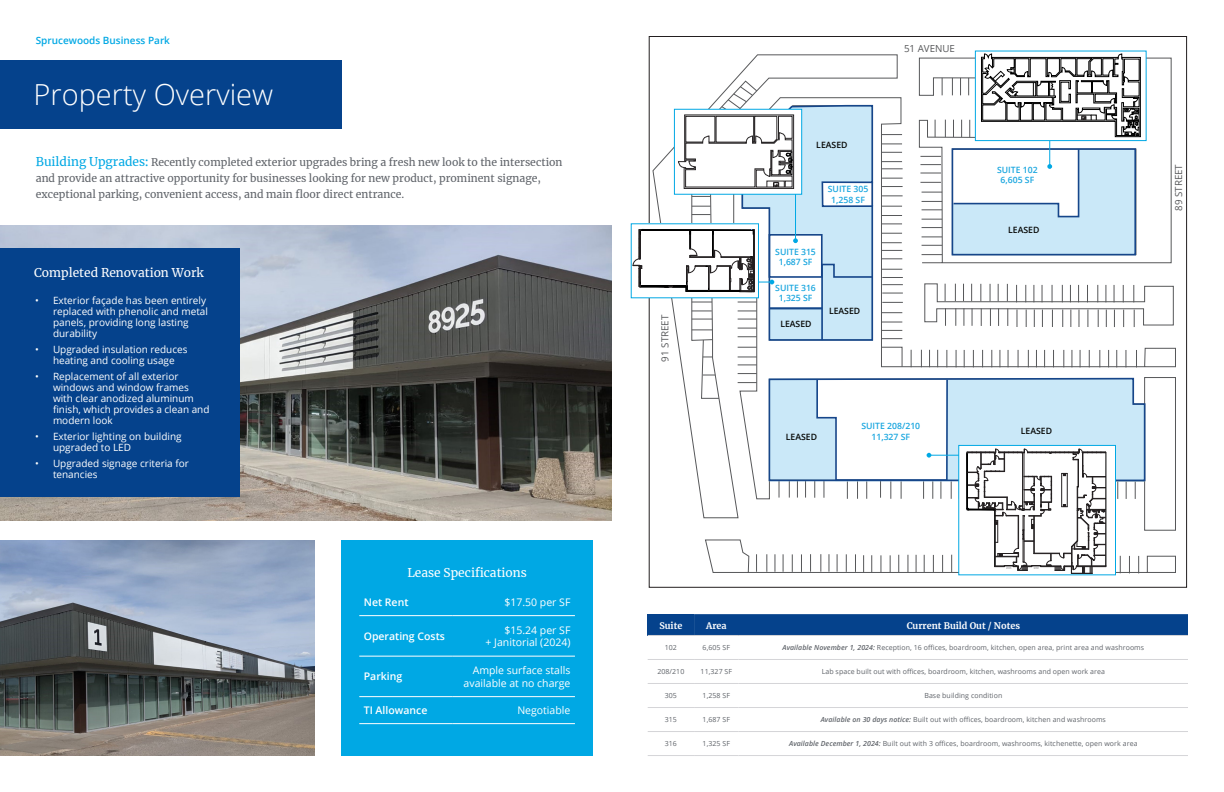
<style>
.page{position:relative;width:1224px;height:792px;background:#fff}
.page>*{position:absolute;margin:0;border:0;box-sizing:border-box;transform-origin:0 0}
.Body_Text_-_Dark_Grey_CMYK{font:300 29px "Open Sans";color:#fff}
.Inside_Page_Title{font:12px "Merriweather";color:#fff}
.Body_Text_-_White_CMYK{font:10.5px/16px "Merriweather";color:#5f6369}
.t1{font:10.5px/12.6px "Open Sans";color:#fff;text-align:right}
.t2{font:600 10.5px "Open Sans";color:#fff}
.t3{font:10px/11px "Open Sans";color:#fff}
.t4{font:600 10px "Open Sans";color:#00a8e4}
.t5{font:9.7px "Open Sans";color:#57585a}
.Table__blue_text{font:700 9px "Merriweather";color:#fff}
.t6{font:600 8.7px/10.4px "Open Sans";color:#19a6df;text-align:center}
.t7{font:600 8.7px "Open Sans";color:#040503}
.Table_Text{font:7px "Open Sans";letter-spacing:.01em;color:#5f6369}
.s1{font-size:12px;color:#00a8e4}
.s2{font-family:"Open Sans";font-weight:600;font-size:12px;color:#00a8e4}
.s3{font-weight:600;font-style:italic}
</style>
<div class="page">
<div style="left:648px;top:614px;width:46px;height:21px;background:#05428c"></div>
<div style="left:694px;top:614px;width:494px;height:21px;background:#05428c"></div>
<hr style="left:648px;top:635px;width:46px;height:1px;background:#d5d5d8">
<hr style="left:648px;top:659px;width:46px;height:1px;background:#d5d5d8">
<hr style="left:648px;top:683px;width:46px;height:1px;background:#d5d5d8">
<hr style="left:648px;top:707px;width:46px;height:1px;background:#d5d5d8">
<hr style="left:648px;top:731px;width:46px;height:1px;background:#d5d5d8">
<hr style="left:648px;top:755px;width:46px;height:1px;background:#d5d5d8">
<hr style="left:694px;top:635px;width:45px;height:1px;background:#d5d5d8">
<hr style="left:739px;top:635px;width:449px;height:1px;background:#d5d5d8">
<hr style="left:694px;top:659px;width:45px;height:1px;background:#d5d5d8">
<hr style="left:739px;top:659px;width:449px;height:1px;background:#d5d5d8">
<hr style="left:694px;top:683px;width:45px;height:1px;background:#d5d5d8">
<hr style="left:739px;top:683px;width:449px;height:1px;background:#d5d5d8">
<hr style="left:694px;top:707px;width:45px;height:1px;background:#d5d5d8">
<hr style="left:739px;top:707px;width:449px;height:1px;background:#d5d5d8">
<hr style="left:694px;top:731px;width:45px;height:1px;background:#d5d5d8">
<hr style="left:739px;top:731px;width:449px;height:1px;background:#d5d5d8">
<hr style="left:694px;top:755px;width:45px;height:1px;background:#d5d5d8">
<hr style="left:739px;top:755px;width:449px;height:1px;background:#d5d5d8">
<svg style="left:633px;top:54px;width:543px;height:520px"></svg>
<div style="left:0;top:60px;width:341px;height:68px;background:#05428c"></div>
<div style="left:341px;top:541px;width:252px;height:215px;background:#00a8e4"></div>
<hr style="left:359px;top:615px;width:93px;height:1px;background:#fff">
<hr style="left:452px;top:615px;width:123px;height:1px;background:#fff">
<hr style="left:359px;top:656px;width:93px;height:1px;background:#fff">
<hr style="left:452px;top:656px;width:123px;height:1px;background:#fff">
<hr style="left:359px;top:696px;width:93px;height:1px;background:#fff">
<hr style="left:452px;top:696px;width:123px;height:1px;background:#fff">
<hr style="left:359px;top:723px;width:93px;height:1px;background:#fff">
<hr style="left:452px;top:723px;width:123px;height:1px;background:#fff">
<img style="left:0;top:225px;width:612px;height:295px">
<div style="left:0;top:249px;width:239px;height:248px;background:#05428c"></div>
<img style="left:0;top:541px;width:314px;height:215px">
<p class="t4" style="left:36px;top:33px;width:136px">Sprucewoods Business Park</p>
<p class="Body_Text_-_Dark_Grey_CMYK" style="left:33px;top:75px;width:241px">Property Overview</p>
<p class="Body_Text_-_White_CMYK" style="left:36px;top:154px;width:528px"><span class="s1">Building Upgrades</span><span class="s2">:</span> Recently completed exterior upgrades bring a fresh new look to the intersection and provide an attractive opportunity for businesses looking for new product, prominent signage, exceptional parking, convenient access, and main floor direct entrance.</p>
<p class="Inside_Page_Title" style="left:34px;top:264px;width:171px">Completed Renovation Work</p>
<p class="t3" style="left:53px;top:294px;width:157px;text-indent:-18px">• Exterior façade has been entirely replaced with phenolic and metal panels, providing long lasting durability</p>
<p class="t3" style="left:35px;top:343px;width:154px;text-align:center">• Upgraded insulation reduces heating and cooling usage</p>
<p class="t3" style="left:53px;top:370px;width:158px;text-indent:-18px">• Replacement of all exterior windows and window frames with clear anodized aluminum finish, which provides a clean and modern look</p>
<p class="t3" style="left:53px;top:430px;width:130px;text-indent:-18px">• Exterior lighting on building upgraded to LED</p>
<p class="t3" style="left:53px;top:457px;width:137px;text-indent:-18px">• Upgraded signage criteria for tenancies</p>
<p class="Inside_Page_Title" style="left:407px;top:564px;width:121px">Lease Specifications</p>
<p class="t2" style="left:364px;top:595px;width:46px">Net Rent</p>
<p class="t1" style="left:504px;top:596px;width:68px">$17.50 per SF</p>
<p class="t2" style="left:364px;top:629px;width:83px">Operating Costs</p>
<p class="t1" style="left:504px;top:623px;width:68px">$15.24 per SF</p>
<p class="t1" style="left:486px;top:636px;width:86px">+ Janitorial (2024)</p>
<p class="t2" style="left:364px;top:669px;width:40px">Parking</p>
<p class="t1" style="left:464px;top:664px;width:108px">Ample surface stalls available at no charge</p>
<p class="t2" style="left:364px;top:703px;width:65px">TI Allowance</p>
<p class="t1" style="left:517px;top:704px;width:55px">Negotiable</p>
<p class="t5" style="left:658px;top:362px;width:48px;rotate:-90deg">91 STREET</p>
<p class="t7" style="left:816px;top:138px;width:33px">LEASED</p>
<p class="t6" style="left:828px;top:184px;width:42px">SUITE 305<br>1,258 SF</p>
<p class="t6" style="left:775px;top:246px;width:42px">SUITE 315<br>1,687 SF</p>
<p class="t6" style="left:775px;top:283px;width:42px">SUITE 316<br>1,325 SF</p>
<p class="t7" style="left:780px;top:318px;width:33px">LEASED</p>
<p class="t7" style="left:829px;top:305px;width:33px">LEASED</p>
<p class="t5" style="left:904px;top:41px;width:52px">51 AVENUE</p>
<p class="t7" style="left:786px;top:431px;width:33px">LEASED</p>
<p class="t6" style="left:861px;top:421px;width:60px">SUITE 208/210<br>11,327 SF</p>
<p class="t6" style="left:997px;top:164px;width:42px">SUITE 102<br>6,605 SF</p>
<p class="t7" style="left:1008px;top:224px;width:33px">LEASED</p>
<p class="t7" style="left:1021px;top:424px;width:33px">LEASED</p>
<p class="t5" style="left:1172px;top:211px;width:48px;rotate:-90deg">89 STREET</p>
<p class="Table__blue_text" style="left:659px;top:620px;width:24px">Suite</p>
<p class="Table__blue_text" style="left:706px;top:620px;width:22px">Area</p>
<p class="Table__blue_text" style="left:907px;top:620px;width:115px">Current Build Out / Notes</p>
<p class="Table_Text" style="left:665px;top:643px;width:14px">102</p>
<p class="Table_Text" style="left:703px;top:643px;width:29px">6,605 SF</p>
<p class="Table_Text" style="left:782px;top:643px;width:363px"><span class="s3">Available November 1, 2024:</span> Reception, 16 offices, boardroom, kitchen, open area, print area and washrooms</p>
<p class="Table_Text" style="left:657px;top:667px;width:29px">208/210</p>
<p class="Table_Text" style="left:701px;top:667px;width:33px">11,327 SF</p>
<p class="Table_Text" style="left:822px;top:667px;width:285px">Lab space built out with offices, boardroom, kitchen, washrooms and open work area</p>
<p class="Table_Text" style="left:665px;top:691px;width:14px">305</p>
<p class="Table_Text" style="left:703px;top:691px;width:29px">1,258 SF</p>
<p class="Table_Text" style="left:924px;top:691px;width:79px">Base building condition</p>
<p class="Table_Text" style="left:665px;top:715px;width:14px">315</p>
<p class="Table_Text" style="left:703px;top:715px;width:29px">1,687 SF</p>
<p class="Table_Text" style="left:821px;top:715px;width:287px"><span class="s3">Available on 30 days notice:</span> Built out with offices, boardroom, kitchen and washrooms</p>
<p class="Table_Text" style="left:665px;top:739px;width:14px">316</p>
<p class="Table_Text" style="left:703px;top:739px;width:29px">1,325 SF</p>
<p class="Table_Text" style="left:789px;top:739px;width:350px"><span class="s3">Available December 1, 2024:</span> Built out with 3 offices, boardroom, washrooms, kitchenette, open work area</p>
</div>
